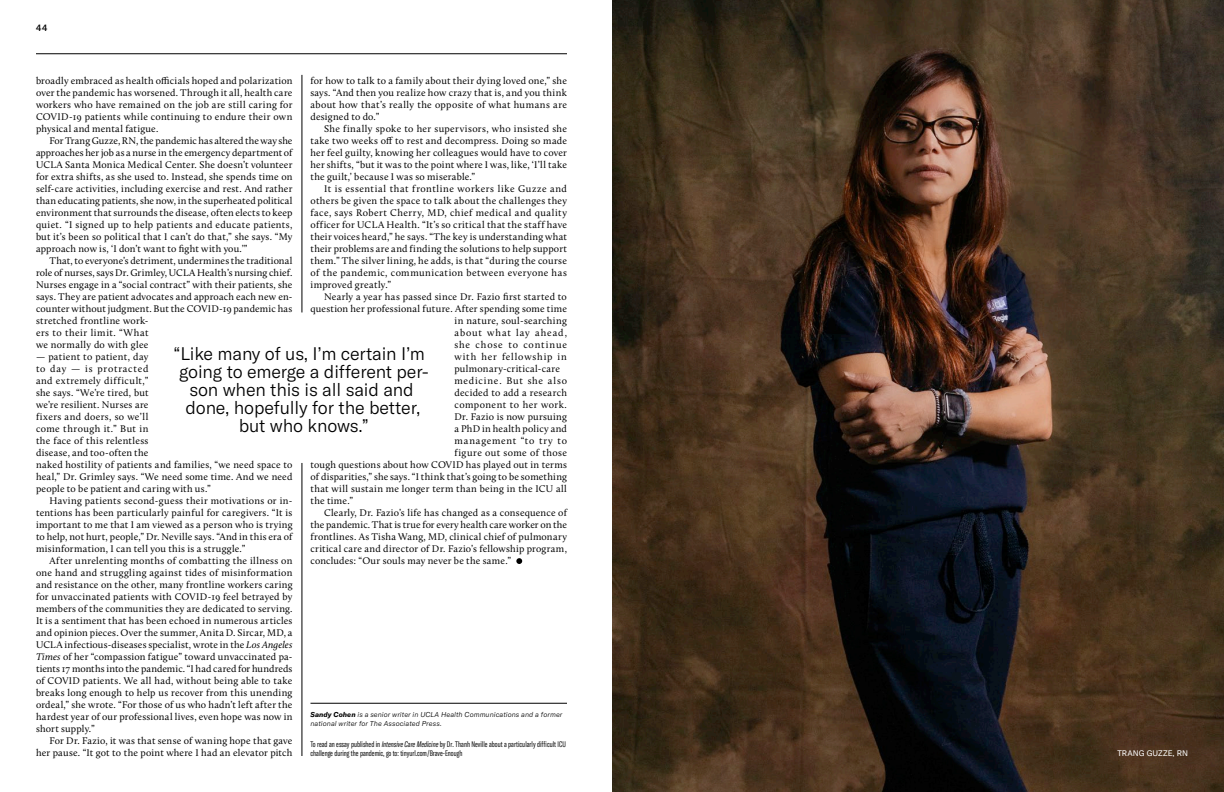
<style>
.page{position:relative;width:1224px;height:792px;background:#fff}
.page>*{position:absolute;margin:0;border:0;box-sizing:border-box;transform-origin:0 0}
.t1{font:300 18px/18px "GT America";letter-spacing:-.01em;color:#000;text-align:center}
.t2{font:10px/12px "Calluna";letter-spacing:.025em;color:#000;text-align:justify}
.t3{font:10px "Calluna";color:#000}
.t4{font:10px "Calluna";letter-spacing:.07em;color:#000}
.t5{font:10px "Calluna";letter-spacing:.075em;color:#000}
.t6{font:10px "Calluna";letter-spacing:.09em;color:#000}
.t7{font:10px "Calluna";letter-spacing:.085em;color:#000}
.t8{font:500 9px "GT America";color:#000}
.t9{font:300 extra-condensed 8px/9px "GT America";color:#000}
.t10{font:8px "GT America";letter-spacing:.005em;color:#fff}
.t11{font:italic 300 7px/9px "GT America";letter-spacing:.01em;color:#000}
.s1{font-style:italic}
.s2{font-weight:700}
</style>
<div class="page">
<img style="left:612px;top:0;width:612px;height:792px">
<hr style="left:36px;top:54px;width:531px;height:1px;background:#000">
<svg style="left:516px;top:558px;width:6px;height:6px"></svg>
<hr style="left:310px;top:703px;width:257px;height:1px;background:#000">
<hr style="left:302px;top:75px;width:1px;height:237px;background:#000">
<hr style="left:302px;top:463px;width:1px;height:293px;background:#000">
<p class="t8" style="left:36px;top:22px;width:13px">44</p>
<p class="t2" style="left:36px;top:75px;width:258px">broadly embraced as health officials hoped and polarization over the pandemic has worsened. Through it all, health care workers who have remained on the job are still caring for COVID-19 patients while continuing to endure their own physical and mental fatigue.</p>
<p class="t2" style="left:36px;top:135px;width:258px;text-indent:14px">For Trang Guzze, RN, the pandemic has altered the way she approaches her job as a nurse in the emergency department of UCLA Santa Monica Medical Center. She doesn’t volunteer for extra shifts, as she used to. Instead, she spends time on self-care activities, including exercise and rest. And rather than educating patients, she now, in the superheated political environment that surrounds the disease, often elects to keep quiet. “I signed up to help patients and educate patients, but it’s been so political that I can’t do that,” she says. “My approach now is, ‘I don’t want to fight with you.’”</p>
<p class="t2" style="left:36px;top:255px;width:258px;text-align:left;text-indent:14px">That, to everyone’s detriment, undermines the traditional role of nurses, says Dr. Grimley, UCLA Health’s nursing chief.<br>Nurses engage in a “social contract” with their patients, she says. They are patient advocates and approach each new en&shy;counter without judgment. But the COVID-19 pandemic has stretched frontline work-<br>ers to their limit. “What<br>we normally do with glee</p>
<p class="t2" style="left:36px;top:351px;width:258px;text-align:left">— patient to patient, day<br>to day — is protracted<br>and extremely difficult,”<br>she says. “We’re tired, but<br>we’re resilient. Nurses are<br>fixers and doers, so we’ll<br>come through it.” But in<br>the face of this relentless<br>disease, and too-often the<br>naked hostility of patients and families, “we need space to heal,” Dr. Grimley says. “We need some time. And we need people to be patient and caring with us.”</p>
<p class="t2" style="left:36px;top:495px;width:258px;text-indent:14px">Having patients second-guess their motivations or in&shy;tentions has been particularly painful for caregivers. “It is important to me that I am viewed as a person who is trying to help, not hurt, people,” Dr. Neville says. “And in this era of misinformation, I can tell you this is a struggle.”</p>
<p class="t2" style="left:36px;top:555px;width:258px;text-indent:14px">After unrelenting months of combatting the illness on one hand and struggling against tides of misinformation and resistance on the other, many frontline workers caring for unvaccinated patients with COVID-19 feel betrayed by members of the communities they are dedicated to serving.<br>It is a sentiment that has been echoed in numerous articles and opinion pieces. Over the summer, Anita D. Sircar, MD, a UCLA infectious-diseases specialist, wrote in the <span class="s1">Los Angeles Times</span> of her “compassion fatigue” toward unvaccinated pa&shy;tients 17 months into the pandemic. “I had cared for hundreds of COVID patients. We all had, without being able to take breaks long enough to help us recover from this unending ordeal,” she wrote. “For those of us who hadn’t left after the hardest year of our professional lives, even hope was now in short supply.”</p>
<p class="t2" style="left:36px;top:735px;width:258px;text-align:right">For Dr. Fazio, it was that sense of waning hope that gave her pause. “It got to the point where I had an elevator pitch</p>
<p class="t2" style="left:310px;top:75px;width:258px">for how to talk to a family about their dying loved one,” she says. “And then you realize how crazy that is, and you think about how that’s really the opposite of what humans are designed to do.”</p>
<p class="t2" style="left:310px;top:123px;width:258px;text-indent:14px">She finally spoke to her supervisors, who insisted she take two weeks off to rest and decompress. Doing so made her feel guilty, knowing her colleagues would have to cover her shifts, “but it was to the point where I was, like, ‘I’ll take the guilt,’ because I was so miserable.”</p>
<p class="t2" style="left:310px;top:183px;width:258px;text-indent:14px">It is essential that frontline workers like Guzze and others be given the space to talk about the challenges they face, says Robert Cherry, MD, chief medical and quality officer for UCLA Health. “It’s so critical that the staff have their voices heard,” he says. “The key is understanding what their problems are and finding the solutions to help support them.” The silver lining, he adds, is that “during the course of the pandemic, communication between everyone has improved greatly.”</p>
<p class="t2" style="left:324px;top:291px;width:244px">Nearly a year has passed since Dr. Fazio first started to</p>
<p class="t2" style="left:310px;top:303px;width:258px">question her professional future. After spending some time</p>
<p class="t2" style="left:454px;top:315px;width:114px">in nature, soul-searching</p>
<p class="t6" style="left:454px;top:327px;width:114px">about what lay ahead,</p>
<p class="t7" style="left:454px;top:339px;width:114px">she chose to continue</p>
<p class="t5" style="left:454px;top:351px;width:114px">with her fellowship in</p>
<p class="t2" style="left:454px;top:363px;width:107px">pulmonary-critical-care</p>
<p class="t4" style="left:454px;top:375px;width:114px">medicine. But she also</p>
<p class="t2" style="left:454px;top:387px;width:114px">decided to add a research</p>
<p class="t2" style="left:454px;top:399px;width:114px">component to her work.</p>
<p class="t2" style="left:454px;top:411px;width:114px">Dr. Fazio is now pursuing</p>
<p class="t2" style="left:454px;top:423px;width:114px">a PhD in health policy and</p>
<p class="t4" style="left:454px;top:435px;width:114px">management “to try to</p>
<p class="t2" style="left:454px;top:447px;width:114px">figure out some of those</p>
<p class="t2" style="left:310px;top:459px;width:258px">tough questions about how COVID has played out in terms</p>
<p class="t2" style="left:310px;top:471px;width:258px">of disparities,” she says. “I think that’s going to be something</p>
<p class="t2" style="left:310px;top:483px;width:258px">that will sustain me longer term than being in the ICU all</p>
<p class="t2" style="left:310px;top:495px;width:44px">the time.”</p>
<p class="t2" style="left:324px;top:507px;width:245px">Clearly, Dr. Fazio’s life has changed as a consequence of</p>
<p class="t3" style="left:310px;top:519px;width:258px">the pandemic. That is true for every health care worker on the</p>
<p class="t2" style="left:310px;top:531px;width:258px">frontlines. As Tisha Wang, MD, clinical chief of pulmonary</p>
<p class="t2" style="left:310px;top:543px;width:258px">critical care and director of Dr. Fazio’s fellowship program,</p>
<p class="t2" style="left:310px;top:555px;width:202px">concludes: “Our souls may never be the same.”</p>
<h1 class="t1" style="left:174px;top:345px;width:257px">“Like many of us, I’m certain I’m going to emerge a different per&shy;son when this is all said and done, hopefully for the better, but who knows.”</h1>
<p class="t11" style="left:310px;top:710px;width:253px"><span class="s2">Sandy Cohen</span> is a senior writer in UCLA Health Communications and a former national writer for The Associated Press.</p>
<p class="t9" style="left:310px;top:740px;width:257px">To read an essay published in <span class="s1">Intensive Care Medicine</span> by Dr. Thanh Neville about a particularly difficult ICU challenge during the pandemic, go to: tinyurl.com/Brave-Enough</p>
<p class="t10" style="left:1117px;top:748px;width:72px">TRANG GUZZE, RN</p>
</div>
